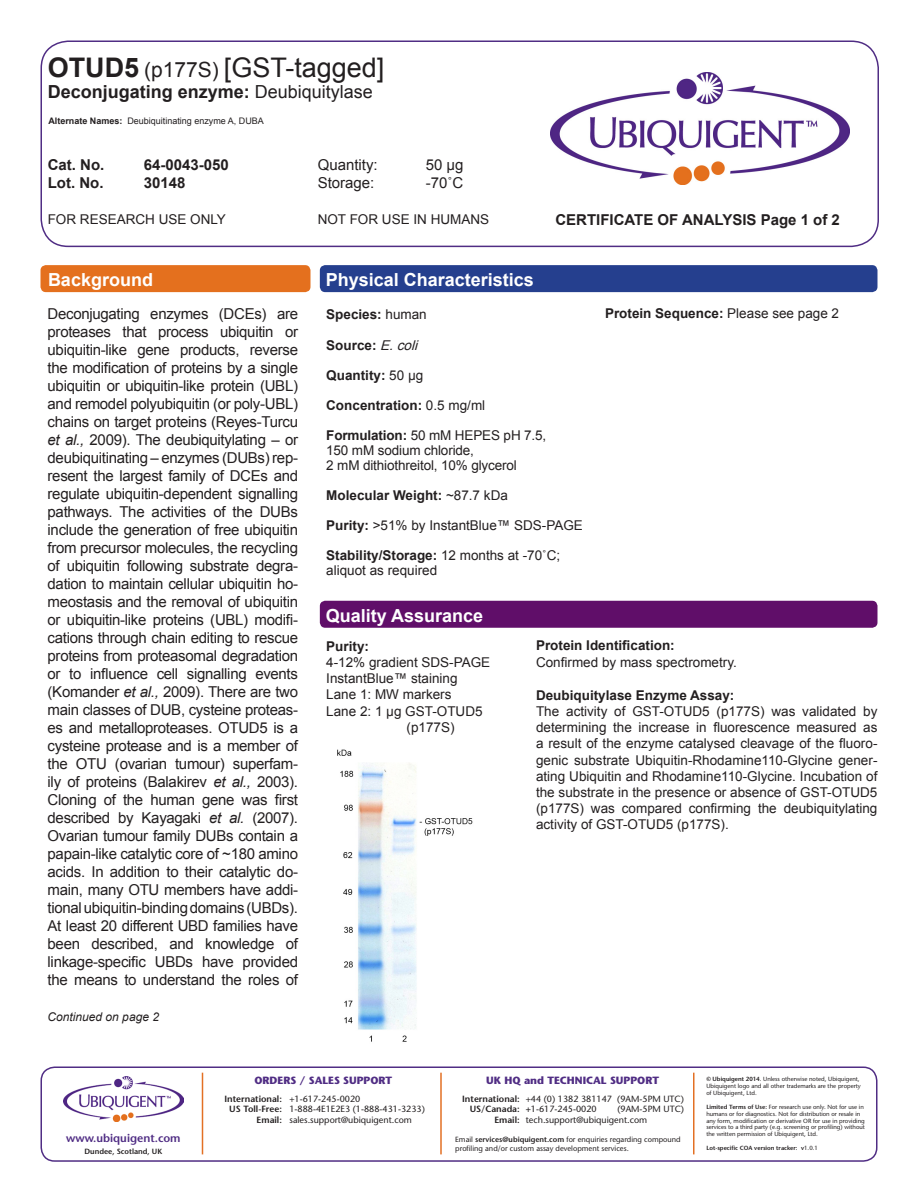
<style>
.page{position:relative;width:918px;height:1188px;background:#fff}
.page>*{position:absolute;margin:0;border:0;box-sizing:border-box;transform-origin:0 0}
.t1{font:27px "Arial";color:#231f20}
.t2{font:700 18px "Arial";color:#fff}
.t3{font:700 18px "Arial";color:#231f20}
.t4{font:15px/18px "Arial";letter-spacing:-.02em;color:#231f20;text-align:justify}
.t5{font:700 15px "Arial";color:#231f20}
.t6{font:15px "Arial";color:#231f20}
.t7{font:13.5px/16.2px "Arial";color:#231f20}
.t8{font:700 13.5px "Arial";color:#231f20}
.t9{font:italic 12px "Arial";color:#231f20}
.t10{font:600 11.4px "Stone Sans";color:#502d84}
.t11{font:700 10.5px "Stone Sans";color:#502d84}
.t12{font:9px/10.8px "Stone Sans";color:#231f20}
.t13{font:9px "Arial";color:#231f20}
.t14{font:7.5px/9px "Stone Sans";color:#231f20}
.t15{font:600 7.5px "Stone Sans";color:#231f20}
.t16{font:6px/6.9px "Stone Sans";color:#231f20}
.t17{font:600 6px "Stone Sans";color:#231f20}
.s1{font-weight:700}
.s2{font-size:21px}
.s3{font-weight:400}
.s4{font-style:italic}
.s5{font-weight:400;font-style:italic}
.s6{font-weight:600}
</style>
<div class="page">
<div style="left:40px;top:40px;width:839px;height:207px;border:2px solid #502d84;border-radius:27px"></div>
<img style="left:550px;top:73px;width:299px;height:112px">
<div style="left:40px;top:1066px;width:838px;height:96px;border:2px solid #502d84;border-radius:14px"></div>
<hr style="left:202px;top:1073px;width:1px;height:81px;background:#e37024">
<hr style="left:440px;top:1073px;width:2px;height:81px;background:#e37024">
<hr style="left:693px;top:1073px;width:1px;height:81px;background:#e37024">
<img style="left:64px;top:1077px;width:120px;height:44px">
<img style="left:337px;top:749px;width:136px;height:293px">
<div style="left:41px;top:265px;width:269px;height:27px;background:#e4701e;border-radius:5px"></div>
<div style="left:320px;top:265px;width:557px;height:27px;background:#253f8e;border-radius:5px"></div>
<div style="left:320px;top:601px;width:557px;height:27px;background:#600e69;border-radius:5px"></div>
<p class="t1" style="left:48px;top:49px;width:338px"><span class="s1">OTUD5</span> <span class="s2">(p177S)</span> [GST-tagged]</p>
<p class="t3" style="left:48px;top:80px;width:327px">Deconjugating enzyme: <span class="s3">Deubiquitylase</span></p>
<p class="t13" style="left:48px;top:115px;width:217px"><span class="s1">Alternate Names:</span> Deubiquitinating enzyme A, DUBA</p>
<p class="t5" style="left:48px;top:155px;width:58px">Cat. No.</p>
<p class="t5" style="left:144px;top:155px;width:87px">64-0043-050</p>
<p class="t6" style="left:318px;top:155px;width:62px">Quantity:</p>
<p class="t4" style="left:426px;top:156px;width:39px">50 µg</p>
<p class="t5" style="left:48px;top:173px;width:57px">Lot. No.</p>
<p class="t5" style="left:144px;top:173px;width:43px">30148</p>
<p class="t6" style="left:318px;top:173px;width:58px">Storage:</p>
<p class="t4" style="left:426px;top:174px;width:39px">-70˚C</p>
<p class="t7" style="left:48px;top:212px;width:180px">FOR RESEARCH USE ONLY</p>
<p class="t7" style="left:318px;top:212px;width:173px">NOT FOR USE IN HUMANS</p>
<p class="t2" style="left:48px;top:268px;width:107px">Background</p>
<p class="t2" style="left:326px;top:268px;width:210px">Physical Characteristics</p>
<p class="t5" style="left:555px;top:209px;width:286px">CERTIFICATE OF ANALYSIS Page 1 of 2</p>
<p class="t4" style="left:48px;top:305px;width:252px">Deconjugating enzymes (DCEs) are proteases that process ubiquitin or ubiquitin-like gene products, reverse the modification of proteins by a single ubiquitin or ubiquitin-like protein (UBL) and remodel polyubiquitin (or poly-UBL) chains on target proteins (Reyes-Turcu <span class="s4">et al.,</span> 2009). The deubiquitylating – or deubiquitinating – enzymes (DUBs) rep&shy;resent the largest family of DCEs and regulate ubiquitin-dependent signalling pathways. The activities of the DUBs include the generation of free ubiquitin from precursor molecules, the recycling of ubiquitin following substrate degra&shy;dation to maintain cellular ubiquitin ho&shy;meostasis and the removal of ubiquitin or ubiquitin-like proteins (UBL) modifi&shy;cations through chain editing to rescue proteins from proteasomal degradation or to influence cell signalling events (Komander <span class="s4">et al.,</span> 2009). There are two main classes of DUB, cysteine proteas&shy;es and metalloproteases. OTUD5 is a cysteine protease and is a member of the OTU (ovarian tumour) superfam&shy;ily of proteins (Balakirev <span class="s4">et al.,</span> 2003).<br>Cloning of the human gene was first described by Kayagaki <span class="s4">et al.</span> (2007).<br>Ovarian tumour family DUBs contain a papain-like catalytic core of ~180 amino acids. In addition to their catalytic do&shy;main, many OTU members have addi&shy;tional ubiquitin-binding domains (UBDs).<br>At least 20 different UBD families have been described, and knowledge of linkage-specific UBDs have provided the means to understand the roles of</p>
<p class="t9" style="left:48px;top:1009px;width:113px">Continued on page 2</p>
<p class="t8" style="left:326px;top:305px;width:102px">Species: <span class="s3">human</span></p>
<p class="t8" style="left:326px;top:337px;width:97px">Source: <span class="s5">E.coli</span></p>
<p class="t8" style="left:326px;top:367px;width:99px">Quantity: <span class="s3">50 μg</span></p>
<p class="t8" style="left:326px;top:397px;width:161px">Concentration: <span class="s3">0.5 mg/ml</span></p>
<p class="t7" style="left:326px;top:428px;width:222px;line-height:15px"><span class="s1">Formulation:</span> 50 mM HEPES pH 7.5,<br>150 mM sodium chloride,<br>2 mM dithiothreitol, 10% glycerol</p>
<p class="t8" style="left:326px;top:487px;width:183px">Molecular Weight: <span class="s3">~87.7 kDa</span></p>
<p class="t7" style="left:326px;top:518px;width:258px"><span class="s1">Purity:</span> &gt;51% by InstantBlue™ SDS-PAGE</p>
<p class="t7" style="left:326px;top:548px;width:236px;line-height:15px"><span class="s1">Stability/Storage:</span> 12 months at -70˚C; aliquot as required</p>
<p class="t2" style="left:326px;top:604px;width:159px">Quality Assurance</p>
<p class="t8" style="left:605px;top:304px;width:236px">Protein Sequence: <span class="s3">Please see page 2</span></p>
<p class="t8" style="left:326px;top:637px;width:44px">Purity:</p>
<p class="t7" style="left:326px;top:654px;width:166px">4-12% gradient SDS-PAGE</p>
<p class="t7" style="left:326px;top:671px;width:133px">InstantBlue™ staining</p>
<p class="t7" style="left:326px;top:687px;width:158px">Lane 1: MW markers<br>Lane 2: 1 µg GST-OTUD5</p>
<p class="t7" style="left:407px;top:719px;width:50px">(p177S)</p>
<p class="t8" style="left:536px;top:637px;width:140px">Protein Identification:</p>
<p class="t7" style="left:536px;top:654px;width:202px">Confirmed by mass spectrometry.</p>
<p class="t8" style="left:536px;top:686px;width:200px">Deubiquitylase Enzyme Assay:</p>
<p class="t7" style="left:536px;top:703px;width:343px;text-align:justify">The activity of GST-OTUD5 (p177S) was validated by determining the increase in fluorescence measured as a result of the enzyme catalysed cleavage of the fluoro&shy;genic substrate Ubiquitin-Rhodamine110-Glycine gener&shy;ating Ubiquitin and Rhodamine110-Glycine. Incubation of the substrate in the presence or absence of GST-OTUD5 (p177S) was compared confirming the deubiquitylating activity of GST-OTUD5 (p177S).</p>
<p class="t10" style="left:66px;top:1131px;width:116px">www.ubiquigent.com</p>
<p class="t15" style="left:85px;top:1147px;width:79px">Dundee, Scotland, UK</p>
<p class="t11" style="left:254px;top:1074px;width:139px">ORDERS / SALES SUPPORT</p>
<p class="t12" style="left:224px;top:1093px;width:138px"><span class="s6">International:</span> +1-617-245-0020</p>
<p class="t12" style="left:229px;top:1104px;width:197px"><span class="s6">US Toll-Free:</span> 1-888-4E1E2E3 (1-888-431-3233)</p>
<p class="t12" style="left:257px;top:1115px;width:157px"><span class="s6">Email:</span> sales.support@ubiquigent.com</p>
<p class="t11" style="left:486px;top:1074px;width:174px">UK HQ and TECHNICAL SUPPORT</p>
<p class="t12" style="left:470px;top:1093px;width:216px;text-indent:-8px"><span class="s6">International:</span> +44 (0) 1382 381147 (9AM-5PM UTC)<br><span class="s6">US/Canada: +</span>1-617-245-0020</p>
<p class="t12" style="left:494px;top:1104px;width:191px;text-indent:123px">(9AM-5PM UTC)<br><span class="s6">Email:</span> tech.support@ubiquigent.com</p>
<p class="t14" style="left:455px;top:1134px;width:227px">Email <span class="s6">services@ubiquigent.com</span> for enquiries regarding compound profiling and/or custom assay development services.</p>
<p class="t16" style="left:706px;top:1076px;width:156px"><span class="s6">© Ubiquigent 2014</span>. Unless otherwise noted, Ubiquigent,<br>Ubiquigent logo and all other trademarks are the property of Ubiquigent, Ltd.</p>
<p class="t16" style="left:706px;top:1103px;width:160px"><span class="s6">Limited Terms of Use:</span> For research use only. Not for use in humans or for diagnostics. Not for distribution or resale in any form, modification or derivative OR for use in providing services to a third party (e.g. screening or profiling) without the written permission of Ubiquigent, Ltd.</p>
<p class="t17" style="left:706px;top:1144px;width:113px">Lot-specific COA version tracker: v<span class="s3">1.0.1</span></p>
</div>
